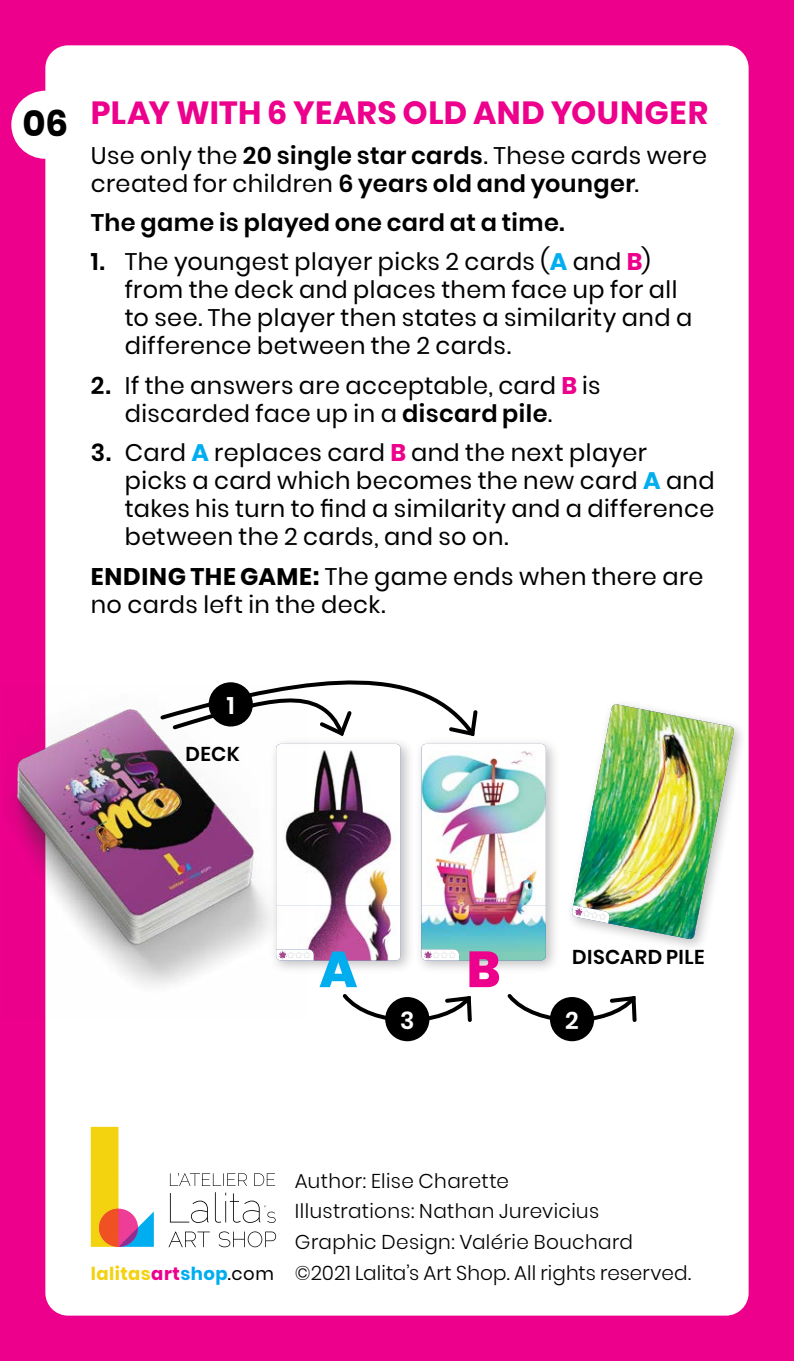
<style>
.page{position:relative;width:794px;height:1361px;background:#ec008c}
.page>*{position:absolute;margin:0;border:0;box-sizing:border-box;transform-origin:0 0}
.t1{font:800 50.4px "Poppins";color:#00aeef}
.t2{font:800 50.4px "Poppins";color:#ec008c}
.t3{font:700 36px "Poppins";color:#000}
.t4{font:700 32px "Poppins";letter-spacing:.01em;color:#ec008c}
.t5{font:24px/28px "Poppins";letter-spacing:.02em;color:#000}
.t6{font:600 24px "Poppins";letter-spacing:.02em;color:#000}
.t7{font:600 24px "Poppins";color:#fff}
.t8{font:300 20px "Poppins";letter-spacing:.02em;color:#000}
.t9{font:600 20px "Poppins";letter-spacing:.02em;color:#000}
.s1{font-weight:600}
.s2{font-weight:700;color:#00aeef}
.s3{font-weight:700;color:#ec008c}
.s4{font-weight:700}
.s5{font-weight:700;font-size:18px;color:#f3d211}
.s6{font-weight:700;font-size:18px;color:#ec008c}
.s7{font-weight:700;font-size:18px;color:#00aeef}
.s8{font-weight:400;font-size:18px}
</style>
<div class="page">
<div style="left:45px;top:45px;width:703px;height:1270px;background:#fff;border-radius:23px"></div>
<div style="left:11px;top:91px;width:68px;height:68px;background:#fff;border-radius:50%"></div>
<div style="left:91px;top:1127px;width:27px;height:120px;background:#f3d210"></div>
<svg style="left:99px;top:1208px;width:55px;height:39px"></svg>
<svg style="left:170px;top:1193px;width:38px;height:30px"></svg>
<svg style="left:215px;top:1192px;width:61px;height:31px"></svg>
<svg style="left:168px;top:1231px;width:42px;height:16px"></svg>
<svg style="left:219px;top:1231px;width:57px;height:16px"></svg>
<svg style="left:170px;top:1173px;width:77px;height:13px"></svg>
<svg style="left:254px;top:1173px;width:21px;height:13px"></svg>
<div style="left:415px;top:736px;width:145px;height:238px;background:#000;opacity:.25"></div>
<div style="left:269px;top:736px;width:146px;height:238px;background:#000;opacity:.25"></div>
<img style="left:571px;top:704px;width:163px;height:236px">
<img style="left:9px;top:685px;width:298px;height:334px">
<img style="left:157px;top:680px;width:389px;height:280px">
<svg style="left:342px;top:994px;width:130px;height:33px"></svg>
<svg style="left:507px;top:994px;width:130px;height:32px"></svg>
<div style="left:209px;top:682px;width:44px;height:44px;background:#000;border-radius:50%"></div>
<div style="left:385px;top:997px;width:44px;height:44px;background:#000;border-radius:50%"></div>
<div style="left:550px;top:997px;width:44px;height:44px;background:#000;border-radius:50%"></div>
<h2 class="t3" style="left:22px;top:103px;width:47px">06</h2>
<h3 class="t4" style="left:91px;top:95px;width:619px">PLAY WITH 6 YEARS OLD AND YOUNGER</h3>
<p class="t5" style="left:91px;top:141px;width:618px">Use only the <span class="s1">20 single star cards</span>. These cards were created for children <span class="s1">6 years old and younger</span>.</p>
<p class="t6" style="left:91px;top:209px;width:475px">The game is played one card at a time.</p>
<p class="t5" style="left:125px;top:248px;width:569px;text-indent:-34px"><span class="s1">1.</span> The youngest player picks 2 cards (<span class="s2">A</span> and <span class="s3">B</span>) from the deck and places them face up for all to see. The player then states a similarity and a difference between the 2 cards.</p>
<p class="t5" style="left:91px;top:371px;width:511px;text-align:center"><span class="s1">2.</span> If the answers are acceptable, card <span class="s3">B</span> is discarded face up in a <span class="s1">discard pile</span>.</p>
<p class="t5" style="left:125px;top:439px;width:591px;text-indent:-34px"><span class="s1">3.</span> Card <span class="s2">A</span> replaces card <span class="s3">B</span> and the next player picks a card which becomes the new card <span class="s2">A</span> and takes his turn to find a similarity and a difference between the 2 cards, and so on.</p>
<p class="t5" style="left:91px;top:562px;width:614px"><span class="s4">ENDING THE GAME:</span> The game ends when there are no cards left in the deck.</p>
<p class="t7" style="left:227px;top:691px;width:9px">1</p>
<p class="t9" style="left:185px;top:743px;width:56px">DECK</p>
<h1 class="t1" style="left:319px;top:940px;width:40px">A</h1>
<h1 class="t2" style="left:467px;top:940px;width:35px">B</h1>
<p class="t9" style="left:572px;top:945px;width:134px">DISCARD PILE</p>
<p class="t7" style="left:400px;top:1006px;width:16px">3</p>
<p class="t7" style="left:565px;top:1006px;width:15px">2</p>
<p class="t8" style="left:295px;top:1169px;width:216px">Author: Elise Charette</p>
<p class="t8" style="left:295px;top:1199px;width:306px">Illustrations: Nathan Jurevicius</p>
<p class="t8" style="left:295px;top:1230px;width:340px">Graphic Design: Valérie Bouchard</p>
<p class="t8" style="left:91px;top:1261px;width:602px"><span class="s5">lalitas</span><span class="s6">art</span><span class="s7">shop</span><span class="s8">.com</span> ©2021 Lalita’s Art Shop. All rights reserved.</p>
</div>
